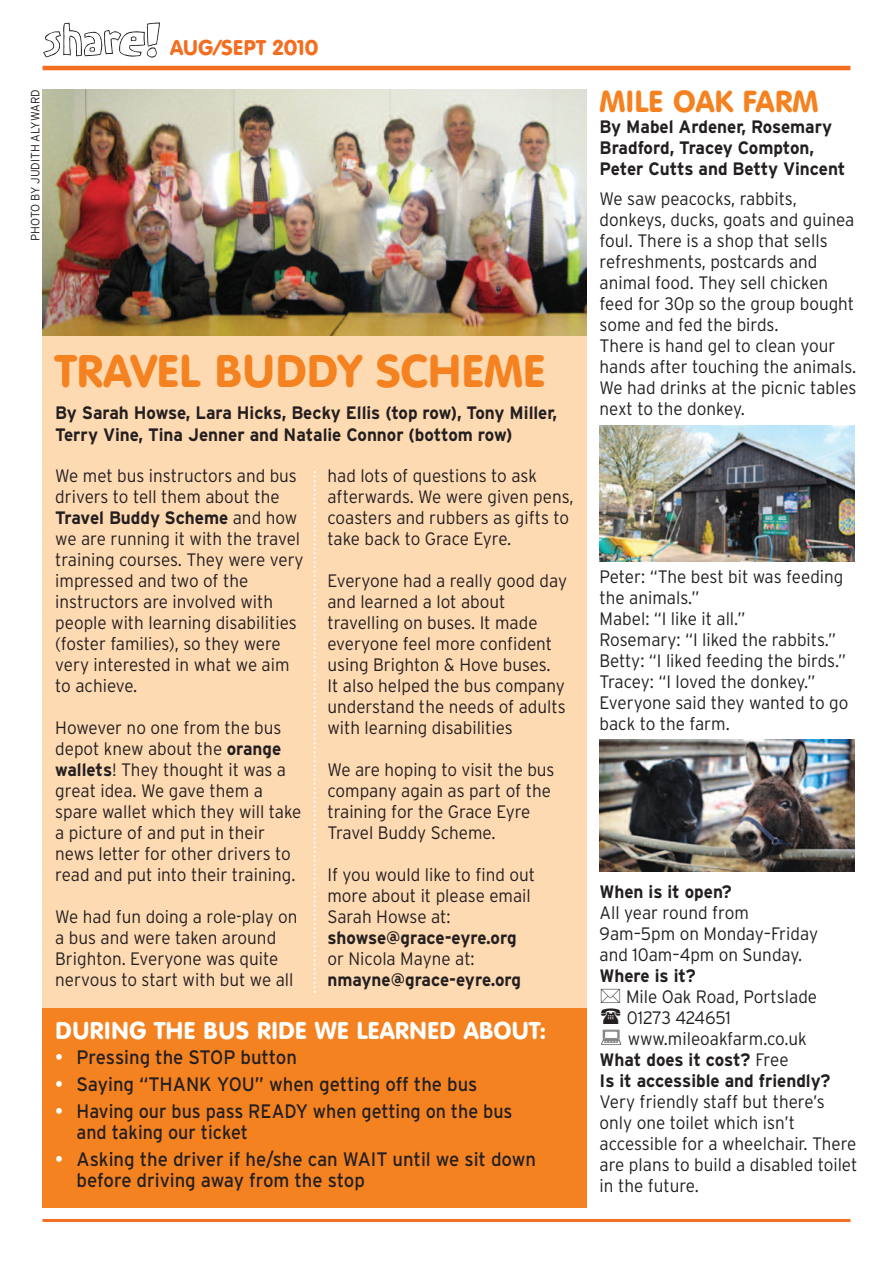
<style>
.page{position:relative;width:893px;height:1263px;background:#fff}
.page>*{position:absolute;margin:0;border:0;box-sizing:border-box;transform-origin:0 0}
.t1{font:45px "VAG Rounded BT";color:#f58220}
.t2{font:30px "VAG Rounded BT";color:#f58220}
.t3{font:24px "VAG Rounded BT";color:#fff}
.t4{font:21px "VAG Rounded BT";color:#f36e21}
.t5{font:19.5px/21px "Interstate";color:#231f20;scale:.95 1}
.t6{font:19.5px/21px "Interstate";color:#231f20;scale:.92 1}
.t7{font:300 18px/21px "Interstate";color:#231f20;scale:.95 1}
.t8{font:700 18px/21px "Interstate";color:#231f20;scale:.95 1}
.t9{font:300 12px "Interstate";color:#231f20;scale:.95 1}
.s1{font-weight:700}
.s2{color:#fff}
.s3{font-weight:300}
</style>
<div class="page">
<hr style="left:43px;top:66px;width:807px;height:4px;background:#f36e21">
<svg style="left:43px;top:22px;width:117px;height:36px"></svg>
<div style="left:43px;top:89px;width:544px;height:1114px;background:#fedab3"></div>
<svg style="left:314px;top:471px;width:2px;height:522px"></svg>
<div style="left:43px;top:1008px;width:544px;height:200px;background:#f58220"></div>
<img style="left:43px;top:89px;width:544px;height:247px">
<hr style="left:43px;top:1219px;width:807px;height:3px;background:#f36e21">
<img style="left:600px;top:425px;width:255px;height:136px">
<img style="left:600px;top:740px;width:255px;height:132px">
<p class="t9" style="left:28px;top:241px;width:161px;rotate:-90deg">PHOTO BY JUDITH ALYWARD</p>
<p class="t4" style="left:170px;top:39px;width:150px">AUG/SEPT 2010</p>
<h1 class="t1" style="left:55px;top:353px;width:492px">TRAVEL BUDDY SCHEME</h1>
<p class="t8" style="left:55px;top:401px;width:530px;line-height:22.5px">By Sarah Howse, Lara Hicks, Becky Ellis (top row), Tony Miller,<br>Terry Vine, Tina Jenner and Natalie Connor (bottom row)</p>
<p class="t7" style="left:55px;top:465px;width:263px">We met bus instructors and bus drivers to tell them about the<br><span class="s1">Travel Buddy Scheme</span> and how we are running it with the travel training courses. They were very impressed and two of the instructors are involved with people with learning disabilities (foster families), so they were very interested in what we aim to achieve.</p>
<p class="t7" style="left:55px;top:717px;width:261px">However no one from the bus depot knew about the <span class="s1">orange wallets</span>! They thought it was a great idea. We gave them a spare wallet which they will take a picture of and put in their news letter for other drivers to read and put into their training.</p>
<p class="t7" style="left:55px;top:906px;width:256px">We had fun doing a role-play on a bus and were taken around<br>Brighton. Everyone was quite nervous to start with but we all</p>
<p class="t7" style="left:327px;top:465px;width:261px">had lots of questions to ask afterwards. We were given pens, coasters and rubbers as gifts to take back to Grace Eyre.</p>
<p class="t7" style="left:327px;top:570px;width:254px">Everyone had a really good day and learned a lot about travelling on buses. It made everyone feel more confident using Brighton &amp; Hove buses.<br>It also helped the bus company understand the needs of adults with learning disabilities</p>
<p class="t7" style="left:327px;top:759px;width:241px">We are hoping to visit the bus company again as part of the training for the Grace Eyre<br>Travel Buddy Scheme.</p>
<p class="t7" style="left:327px;top:864px;width:220px">If you would like to find out more about it please email<br>Sarah Howse at:</p>
<p class="t8" style="left:327px;top:927px;width:201px">showse@grace-eyre.org</p>
<p class="t7" style="left:327px;top:948px;width:157px">or Nicola Mayne at:</p>
<p class="t8" style="left:327px;top:969px;width:205px">nmayne@grace-eyre.org</p>
<h3 class="t3" style="left:55px;top:1020px;width:492px">DURING THE BUS RIDE WE LEARNED ABOUT:</h3>
<p class="t5" style="left:55px;top:1047px;width:256px"><span class="s2">•</span> Pressing the STOP button</p>
<p class="t5" style="left:55px;top:1074px;width:446px"><span class="s2">•</span> Saying “THANK YOU” when getting off the bus</p>
<p class="t6" style="left:77px;top:1101px;width:475px;text-indent:-21px"><span class="s2">•</span> Having our bus pass READY when getting on the bus and taking our ticket</p>
<p class="t5" style="left:77px;top:1149px;width:485px;text-indent:-21px"><span class="s2">•</span> Asking the driver if he/she can WAIT until we sit down before driving away from the stop</p>
<h2 class="t2" style="left:600px;top:89px;width:220px">MILE OAK FARM</h2>
<p class="t8" style="left:600px;top:116px;width:260px">By Mabel Ardener, Rosemary<br>Bradford, Tracey Compton,<br>Peter Cutts and Betty Vincent</p>
<p class="t7" style="left:600px;top:188px;width:272px">We saw peacocks, rabbits, donkeys, ducks, goats and guinea foul. There is a shop that sells refreshments, postcards and animal food. They sell chicken feed for 30p so the group bought some and fed the birds.<br>There is hand gel to clean your hands after touching the animals.<br>We had drinks at the picnic tables next to the donkey.</p>
<p class="t7" style="left:600px;top:566px;width:263px">Peter: “The best bit was feeding the animals.”<br>Mabel: “I like it all.”<br>Rosemary: “I liked the rabbits.”<br>Betty: “I liked feeding the birds.”<br>Tracey: “I loved the donkey.”<br>Everyone said they wanted to go back to the farm.</p>
<p class="t8" style="left:600px;top:881px;width:141px">When is it open?</p>
<p class="t7" style="left:600px;top:902px;width:231px">All year round from<br>9am–5pm on Monday–Friday and 10am–4pm on Sunday.</p>
<p class="t8" style="left:600px;top:965px;width:103px">Where is it?</p>
<p class="t7" style="left:626px;top:986px;width:203px">Mile Oak Road, Portslade</p>
<p class="t7" style="left:627px;top:1007px;width:111px">01273 424651</p>
<p class="t7" style="left:628px;top:1028px;width:190px">www.mileoakfarm.co.uk</p>
<p class="t8" style="left:600px;top:1049px;width:200px">What does it cost? <span class="s3">Free</span></p>
<p class="t8" style="left:600px;top:1070px;width:245px">Is it accessible and friendly?</p>
<p class="t7" style="left:600px;top:1091px;width:273px">Very friendly staff but there’s only one toilet which isn’t accessible for a wheelchair. There are plans to build a disabled toilet in the future.</p>
</div>
